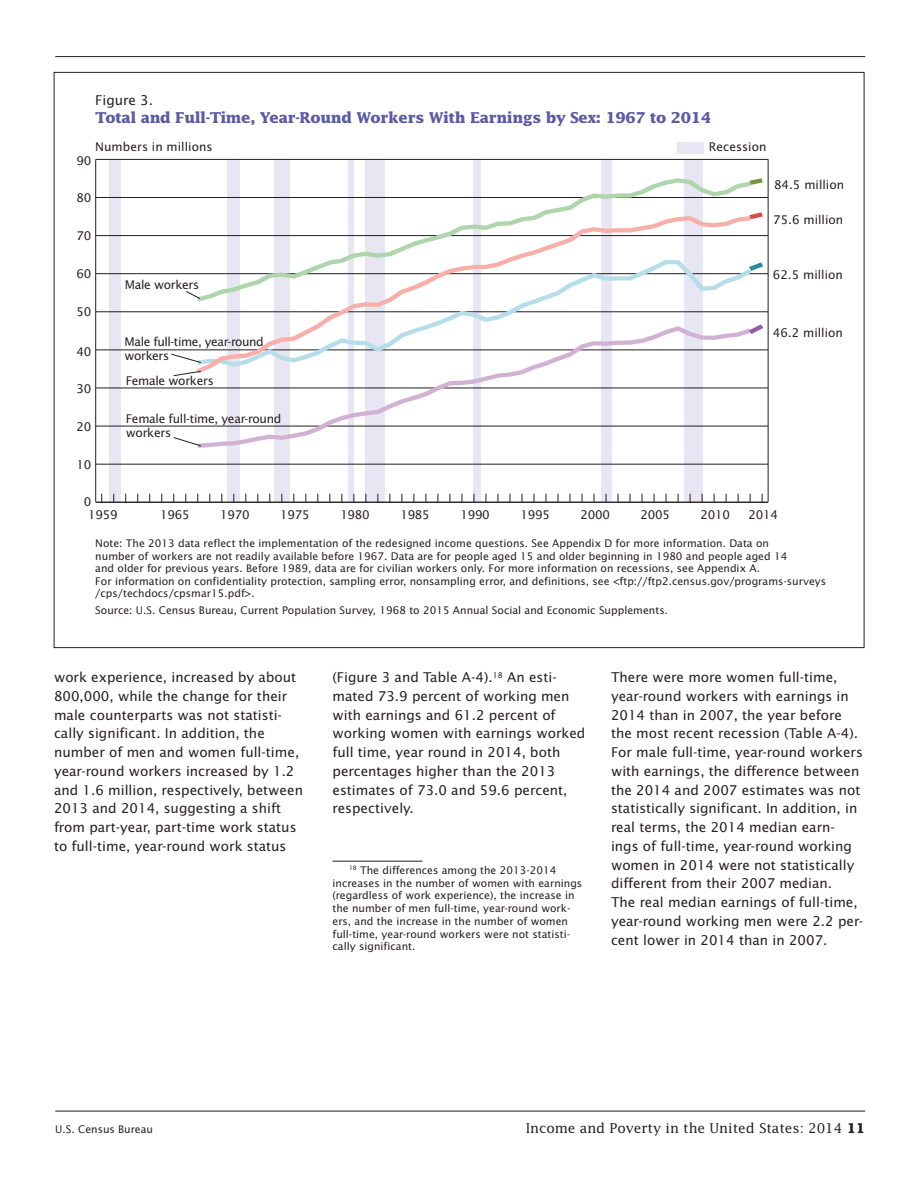
<style>
.page{position:relative;width:918px;height:1188px;background:#fff}
.page>*{position:absolute;margin:0;border:0;box-sizing:border-box;transform-origin:0 0}
.t1{font:700 15px "Lucida";letter-spacing:-.025em;color:#5b5aa4}
.body_text{font:13.5px/18.8px "Lucida Sans";color:#231f20}
.t2{font:13.5px "Lucida";color:#231f20}
.t3{font:12px/14.4px "Lucida Sans";letter-spacing:-.025em;color:#231f20}
.t4{font:12px "Lucida Sans";color:#231f20}
.footnote{font:10.5px/12.8px "Lucida Sans";color:#231f20}
.s1{font-weight:700}
</style>
<div class="page">
<hr style="left:55px;top:56px;width:810px;height:1px;background:#231f20">
<hr style="left:55px;top:1111px;width:810px;height:1px;background:#231f20">
<hr style="left:333px;top:861px;width:90px;height:1px;background:#231f20">
<div style="left:109px;top:159px;width:12px;height:343px;background:#e7e6f2"></div>
<div style="left:684px;top:159px;width:18px;height:343px;background:#e7e6f2"></div>
<div style="left:227px;top:160px;width:12px;height:342px;background:#e7e6f2"></div>
<div style="left:275px;top:159px;width:15px;height:343px;background:#e7e6f2"></div>
<div style="left:348px;top:159px;width:6px;height:343px;background:#e7e6f2"></div>
<div style="left:366px;top:159px;width:19px;height:343px;background:#e7e6f2"></div>
<div style="left:474px;top:159px;width:7px;height:343px;background:#e7e6f2"></div>
<div style="left:601px;top:159px;width:10px;height:342px;background:#e7e6f2"></div>
<div style="left:677px;top:142px;width:27px;height:12px;background:#e7e6f2"></div>
<hr style="left:96px;top:502px;width:672px;height:1px;background:#231f20">
<hr style="left:96px;top:464px;width:672px;height:1px;background:#231f20">
<hr style="left:96px;top:426px;width:672px;height:1px;background:#231f20">
<hr style="left:96px;top:388px;width:672px;height:1px;background:#231f20">
<hr style="left:96px;top:349px;width:672px;height:1px;background:#231f20">
<hr style="left:96px;top:311px;width:672px;height:1px;background:#231f20">
<hr style="left:96px;top:273px;width:672px;height:1px;background:#231f20">
<hr style="left:96px;top:235px;width:672px;height:1px;background:#231f20">
<hr style="left:96px;top:197px;width:672px;height:1px;background:#231f20">
<hr style="left:96px;top:159px;width:672px;height:1px;background:#231f20">
<svg style="left:198px;top:373px;width:553px;height:75px"></svg>
<svg style="left:197px;top:302px;width:553px;height:71px"></svg>
<svg style="left:197px;top:178px;width:554px;height:124px"></svg>
<svg style="left:749px;top:324px;width:14px;height:10px"></svg>
<svg style="left:749px;top:262px;width:14px;height:9px"></svg>
<svg style="left:749px;top:212px;width:14px;height:7px"></svg>
<svg style="left:750px;top:178px;width:13px;height:7px"></svg>
<hr style="left:95px;top:159px;width:1px;height:343px;background:#231f20">
<hr style="left:768px;top:159px;width:1px;height:343px;background:#231f20">
<svg style="left:186px;top:291px;width:15px;height:8px"></svg>
<svg style="left:171px;top:353px;width:31px;height:11px"></svg>
<svg style="left:173px;top:370px;width:29px;height:7px"></svg>
<svg style="left:173px;top:436px;width:29px;height:11px"></svg>
<p class="body_text" style="left:95px;top:91px;width:59px">Figure 3.</p>
<p class="t1" style="left:95px;top:109px;width:617px">Total and Full-Time, Year-Round Workers With Earnings by Sex: 1967 to 2014</p>
<p class="t4" style="left:95px;top:140px;width:119px">Numbers in millions</p>
<p class="t4" style="left:709px;top:140px;width:59px">Recession</p>
<p class="t3" style="left:76px;top:154px;width:16px">90</p>
<p class="t3" style="left:76px;top:191px;width:16px">80</p>
<p class="t3" style="left:76px;top:229px;width:16px">70</p>
<p class="t3" style="left:76px;top:267px;width:16px">60</p>
<p class="t3" style="left:76px;top:305px;width:16px">50</p>
<p class="t3" style="left:77px;top:345px;width:16px">40</p>
<p class="t3" style="left:77px;top:381px;width:16px">30</p>
<p class="t3" style="left:77px;top:420px;width:16px">20</p>
<p class="t3" style="left:77px;top:458px;width:16px">10</p>
<p class="t3" style="left:84px;top:494px;width:9px">0</p>
<p class="t3" style="left:125px;top:278px;width:76px">Male workers</p>
<p class="t3" style="left:125px;top:334px;width:141px">Male full-time, year-round workers</p>
<p class="t3" style="left:126px;top:374px;width:90px">Female workers</p>
<p class="t3" style="left:126px;top:411px;width:157px">Female full-time, year-round workers</p>
<p class="t4" style="left:774px;top:177px;width:72px">84.5 million</p>
<p class="t4" style="left:773px;top:213px;width:72px">75.6 million</p>
<p class="t4" style="left:773px;top:268px;width:72px">62.5 million</p>
<p class="t4" style="left:773px;top:326px;width:72px">46.2 million</p>
<p class="t3" style="left:88px;top:508px;width:31px">1959</p>
<p class="t3" style="left:160px;top:508px;width:31px">1965</p>
<p class="t3" style="left:220px;top:508px;width:31px">1970</p>
<p class="t3" style="left:280px;top:508px;width:31px">1975</p>
<p class="t3" style="left:340px;top:508px;width:31px">1980</p>
<p class="t3" style="left:400px;top:508px;width:31px">1985</p>
<p class="t3" style="left:460px;top:508px;width:31px">1990</p>
<p class="t3" style="left:520px;top:508px;width:31px">1995</p>
<p class="t3" style="left:581px;top:508px;width:31px">2000</p>
<p class="t3" style="left:641px;top:508px;width:31px">2005</p>
<p class="t3" style="left:701px;top:508px;width:31px">2010</p>
<p class="t3" style="left:749px;top:508px;width:31px">2014</p>
<p class="footnote" style="left:95px;top:537px;width:732px">Note: The 2013 data reflect the implementation of the redesigned income questions. See Appendix D for more information. Data on<br>number of workers are not readily available before 1967. Data are for people aged 15 and older beginning in 1980 and people aged 14<br>and older for previous years. Before 1989, data are for civilian workers only. For more information on recessions, see Appendix A.<br>For information on confidentiality protection, sampling error, nonsampling error, and definitions, see &lt;ftp://ftp2.census.gov/programs-surveys /cps/techdocs/cpsmar15.pdf&gt;.</p>
<p class="footnote" style="left:95px;top:604px;width:574px">Source: U.S. Census Bureau, Current Population Survey, 1968 to 2015 Annual Social and Economic Supplements.</p>
<p class="body_text" style="left:54px;top:668px;width:251px">work experience, increased by about 800,000, while the change for their male counterparts was not statisti&shy;cally significant. In addition, the number of men and women full-time, year-round workers increased by 1.2 and 1.6 million, respectively, between 2013 and 2014, suggesting a shift from part-year, part-time work status to full-time, year-round work status</p>
<p class="body_text" style="left:333px;top:668px;width:255px">(Figure 3 and Table A-4).<sup>18</sup> An esti&shy;mated 73.9 percent of working men with earnings and 61.2 percent of working women with earnings worked full time, year round in 2014, both percentages higher than the 2013 estimates of 73.0 and 59.6 percent, respectively.</p>
<p class="footnote" style="left:333px;top:864px;width:251px;text-indent:16px"><sup>18</sup> The differences among the 2013-2014 increases in the number of women with earnings (regardless of work experience), the increase in the number of men full-time, year-round work&shy;ers, and the increase in the number of women full-time, year-round workers were not statisti&shy;cally significant.</p>
<p class="body_text" style="left:611px;top:668px;width:254px">There were more women full-time, year-round workers with earnings in 2014 than in 2007, the year before the most recent recession (Table A-4).<br>For male full-time, year-round workers with earnings, the difference between the 2014 and 2007 estimates was not statistically significant. In addition, in real terms, the 2014 median earn&shy;ings of full-time, year-round working women in 2014 were not statistically different from their 2007 median.<br>The real median earnings of full-time, year-round working men were 2.2 per&shy;cent lower in 2014 than in 2007.</p>
<p class="footnote" style="left:55px;top:1123px;width:99px">U.S. Census Bureau</p>
<p class="t2" style="left:526px;top:1119px;width:341px">Income and Poverty in the United States: 2014 <span class="s1">11</span></p>
</div>
